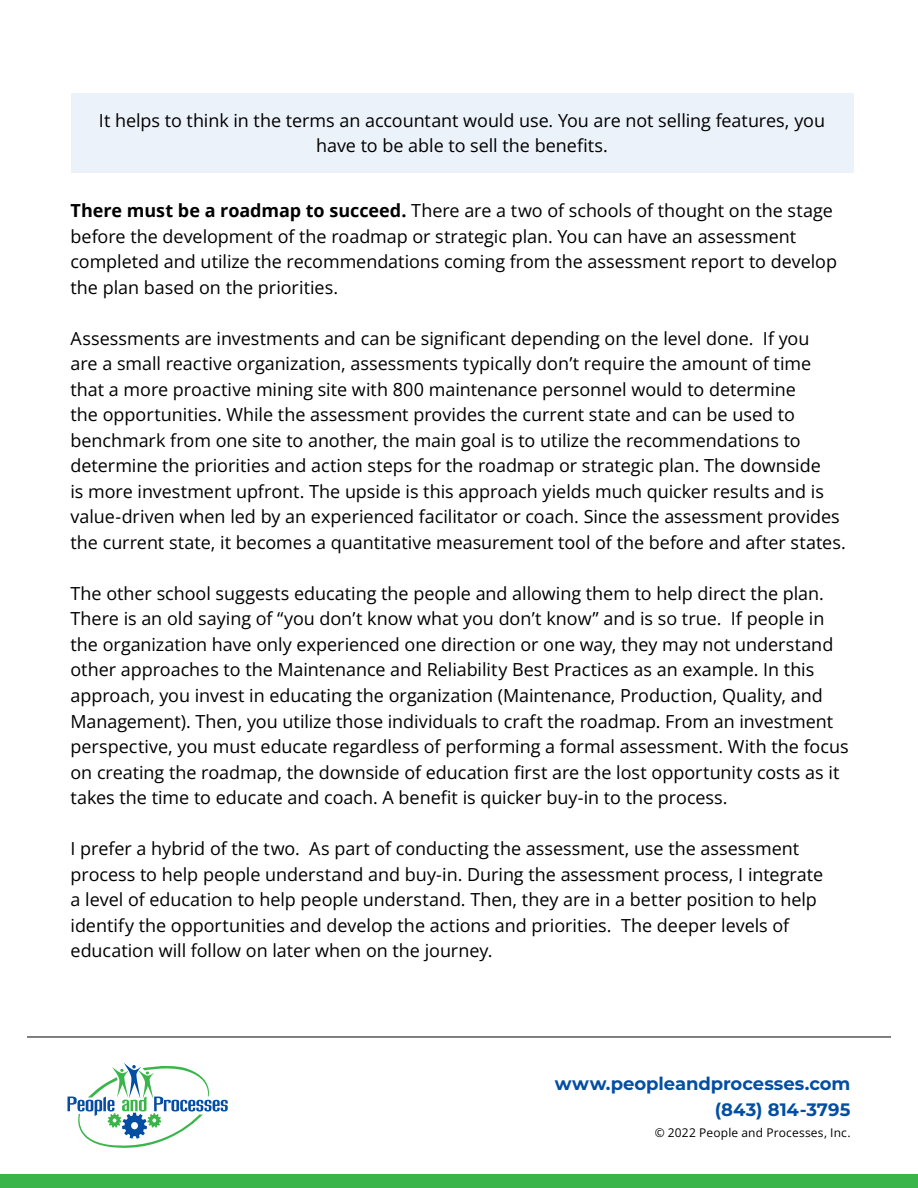
<style>
.page{position:relative;width:918px;height:1188px;background:#fff}
.page>*{position:absolute;margin:0;border:0;box-sizing:border-box;transform-origin:0 0}
.t1{font:18px/25.5px "Open Sans";color:#000}
.t2{font:700 18px/25.5px "Montserrat";color:#034ea2;text-align:right}
.t3{font:12px "Open Sans";letter-spacing:.015em;color:#000}
.s1{font-weight:700}
</style>
<div class="page">
<div style="left:71px;top:93px;width:783px;height:79px;background:#ecf2fa"></div>
<hr style="left:27px;top:1037px;width:864px;height:1px;background:#000">
<div style="left:0;top:1174px;width:918px;height:14px;background:#39b54a"></div>
<svg style="left:67px;top:1062px;width:161px;height:86px"></svg>
<p class="t1" style="left:99px;top:107px;width:728px;text-align:center">It helps to think in the terms an accountant would use. You are not selling features, you have to be able to sell the benefits.</p>
<p class="t1" style="left:71px;top:198px;width:768px"><span class="s1">There must be a roadmap to succeed.</span> There are a two of schools of thought on the stage before the development of the roadmap or strategic plan. You can have an assessment completed and utilize the recommendations coming from the assessment report to develop the plan based on the priorities.</p>
<p class="t1" style="left:71px;top:325px;width:777px">Assessments are investments and can be significant depending on the level done. If you<br>are a small reactive organization, assessments typically don’t require the amount of time that a more proactive mining site with 800 maintenance personnel would to determine<br>the opportunities. While the assessment provides the current state and can be used to benchmark from one site to another, the main goal is to utilize the recommendations to determine the priorities and action steps for the roadmap or strategic plan. The downside<br>is more investment upfront. The upside is this approach yields much quicker results and is value-driven when led by an experienced facilitator or coach. Since the assessment provides the current state, it becomes a quantitative measurement tool of the before and after states.</p>
<p class="t1" style="left:71px;top:580px;width:780px">The other school suggests educating the people and allowing them to help direct the plan.<br>There is an old saying of “you don’t know what you don’t know” and is so true. If people in the organization have only experienced one direction or one way, they may not understand other approaches to the Maintenance and Reliability Best Practices as an example. In this approach, you invest in educating the organization (Maintenance, Production, Quality, and Management). Then, you utilize those individuals to craft the roadmap. From an investment perspective, you must educate regardless of performing a formal assessment. With the focus on creating the roadmap, the downside of education first are the lost opportunity costs as it takes the time to educate and coach. A benefit is quicker buy-in to the process.</p>
<p class="t1" style="left:71px;top:835px;width:754px">I prefer a hybrid of the two. As part of conducting the assessment, use the assessment process to help people understand and buy-in. During the assessment process, I integrate a level of education to help people understand. Then, they are in a better position to help identify the opportunities and develop the actions and priorities. The deeper levels of education will follow on later when on the journey.</p>
<p class="t2" style="left:555px;top:1070px;width:297px">www.peopleandprocesses.com (843) 814-3795</p>
<p class="t3" style="left:655px;top:1124px;width:197px">© 2022 People and Processes, Inc.</p>
</div>
